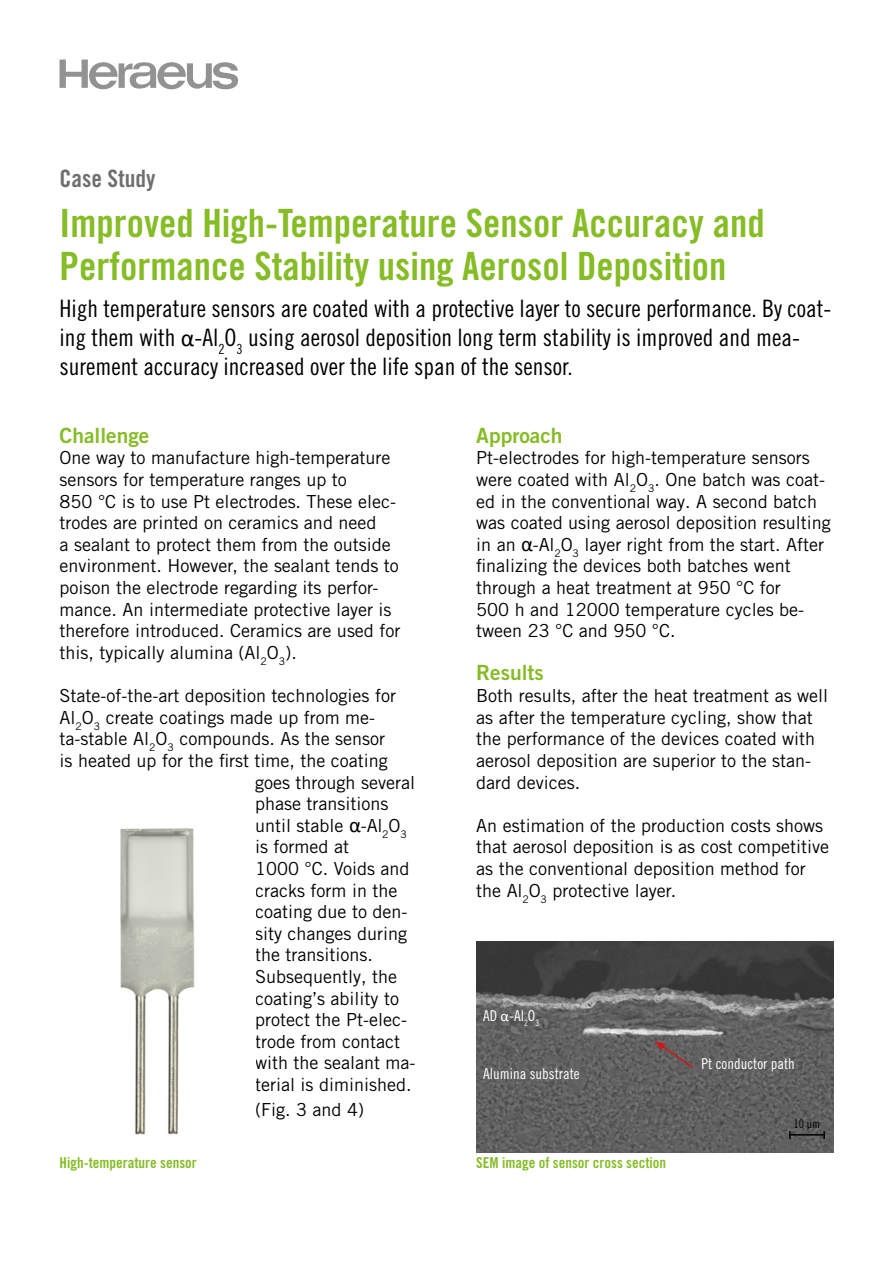
<style>
.page{position:relative;width:893px;height:1263px;background:#fff}
.page>*{position:absolute;margin:0;border:0;box-sizing:border-box;transform-origin:0 0}
.t1{font:39px/43.5px "Trade Gothic LT Pro Bd Cn 20";color:#86bc25}
.t2{font:24px/28.8px "Trade Gothic LT Pro Cn 18";color:#000}
.t3{font:24px "Trade Gothic LT Pro Bd Cn 20";color:#706f6f}
.t4{font:21px "Trade Gothic LT Pro Bd 2";color:#86bc25}
.t5{font:18px/21.6px "Trade Gothic LT Pro";color:#000}
.t6{font:15px "Trade Gothic LT Pro Bd Cn 20";color:#86bc25}
.t7{font:15px "Trade Gothic LT Pro Cn 18";color:#fff}
.t8{font:12px "Trade Gothic LT Pro Cn 18";color:#000}
.s1{font-family:"Calibri"}
.s2{font-family:"Calibri";font-size:21px}
</style>
<div class="page">
<svg style="left:60px;top:60px;width:178px;height:29px"></svg>
<img style="left:120px;top:828px;width:75px;height:307px">
<img style="left:476px;top:942px;width:357px;height:210px">
<hr style="left:790px;top:1134px;width:34px;height:1px;background:#000">
<svg style="left:823px;top:1131px;width:2px;height:8px"></svg>
<svg style="left:789px;top:1131px;width:2px;height:8px"></svg>
<svg style="left:655px;top:1041px;width:40px;height:28px"></svg>
<h2 class="t3" style="left:60px;top:164px;width:97px">Case Study</h2>
<h1 class="t1" style="left:60px;top:201px;width:707px">Improved High-Temperature Sensor Accuracy and<br>Performance Stability using Aerosol Deposition</h1>
<p class="t2" style="left:60px;top:294px;width:773px">High temperature sensors are coated with a protective layer to secure performance. By coat&shy;ing them with <span class="s1">α</span>-Al<sub>2</sub>O<sub>3</sub> using aerosol deposition long term stability is improved and mea&shy;surement accuracy increased over the life span of the sensor.</p>
<p class="t4" style="left:60px;top:422px;width:91px">Challenge</p>
<p class="t5" style="left:60px;top:447px;width:342px">One way to manufacture high-temperature sensors for temperature ranges up to<br>850 °C is to use Pt electrodes. These elec&shy;trodes are printed on ceramics and need<br>a sealant to protect them from the outside environment. However, the sealant tends to poison the electrode regarding its perfor&shy;mance. An intermediate protective layer is therefore introduced. Ceramics are used for this, typically alumina (Al<sub>2</sub>O<sub>3</sub>).</p>
<p class="t5" style="left:60px;top:685px;width:338px">State-of-the-art deposition technologies for</p>
<p class="t5" style="left:60px;top:706px;width:317px">Al<sub>2</sub>O<sub>3</sub> create coatings made up from me-</p>
<p class="t5" style="left:60px;top:728px;width:327px">ta-stable Al<sub>2</sub>O<sub>3</sub> compounds. As the sensor</p>
<p class="t5" style="left:60px;top:749px;width:330px">is heated up for the first time, the coating</p>
<p class="t5" style="left:255px;top:771px;width:161px">goes through several</p>
<p class="t5" style="left:255px;top:793px;width:135px">phase transitions</p>
<p class="t5" style="left:255px;top:814px;width:153px">until stable <span class="s2">α</span>-Al<sub>2</sub>O<sub>3</sub></p>
<p class="t5" style="left:255px;top:836px;width:95px">is formed at</p>
<p class="t5" style="left:255px;top:857px;width:156px">1000 °C. Voids and</p>
<p class="t5" style="left:255px;top:879px;width:144px">cracks form in the</p>
<p class="t5" style="left:255px;top:901px;width:154px">coating due to den-</p>
<p class="t5" style="left:255px;top:922px;width:153px">sity changes during</p>
<p class="t5" style="left:255px;top:944px;width:119px">the transitions.</p>
<p class="t5" style="left:255px;top:965px;width:144px">Subsequently, the</p>
<p class="t5" style="left:255px;top:987px;width:145px">coating’s ability to</p>
<p class="t5" style="left:255px;top:1009px;width:153px">protect the Pt-elec-</p>
<p class="t5" style="left:255px;top:1030px;width:146px">trode from contact</p>
<p class="t5" style="left:255px;top:1052px;width:162px">with the sealant ma-</p>
<p class="t5" style="left:255px;top:1073px;width:158px">terial is diminished.</p>
<p class="t5" style="left:255px;top:1099px;width:110px">(Fig. 3 and 4)</p>
<p class="t6" style="left:60px;top:1153px;width:139px">High-temperature sensor</p>
<p class="t4" style="left:476px;top:422px;width:88px">Approach</p>
<p class="t5" style="left:476px;top:447px;width:356px">Pt-electrodes for high-temperature sensors were coated with Al<sub>2</sub>O<sub>3</sub>. One batch was coat&shy;ed in the conventional way. A second batch was coated using aerosol deposition resulting in an <span class="s2">α</span>-Al<sub>2</sub>O<sub>3</sub> layer right from the start. After finalizing the devices both batches went through a heat treatment at 950 °C for<br>500 h and 12000 temperature cycles be&shy;tween 23 °C and 950 °C.</p>
<p class="t4" style="left:476px;top:660px;width:69px">Results</p>
<p class="t5" style="left:476px;top:685px;width:353px">Both results, after the heat treatment as well as after the temperature cycling, show that the performance of the devices coated with aerosol deposition are superior to the stan&shy;dard devices.</p>
<p class="t5" style="left:476px;top:814px;width:354px">An estimation of the production costs shows that aerosol deposition is as cost competitive as the conventional deposition method for the Al<sub>2</sub>O<sub>3</sub> protective layer.</p>
<p class="t7" style="left:483px;top:1007px;width:58px">AD <span class="s1">α</span>-Al<sub>2</sub>O<sub>3</sub></p>
<p class="t7" style="left:483px;top:1064px;width:98px">Alumina substrate</p>
<p class="t6" style="left:476px;top:1153px;width:191px">SEM image of sensor cross section</p>
<p class="t7" style="left:702px;top:1055px;width:95px">Pt conductor path</p>
<p class="t8" style="left:793px;top:1116px;width:28px">10 µm</p>
</div>
